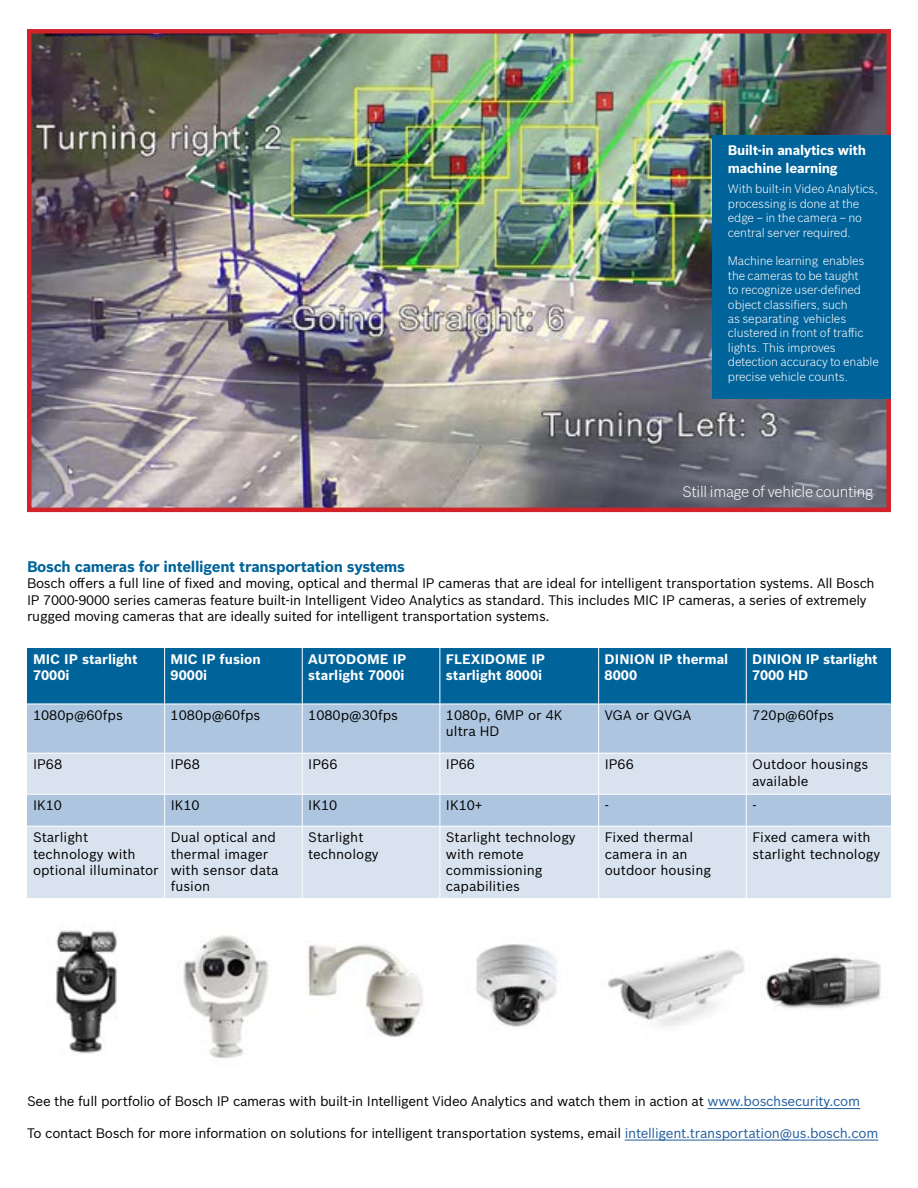
<style>
.page{position:relative;width:918px;height:1188px;background:#fff}
.page>*{position:absolute;margin:0;border:0;box-sizing:border-box;transform-origin:0 0}
.t1{font:700 15px "Bosch Sans";letter-spacing:-.02em;color:#00639a}
.t2{font:300 15px "Bosch Sans";letter-spacing:-.02em;color:#fff}
.t3{font:13.5px/16.5px "Bosch Sans";letter-spacing:-.02em;color:#000}
.t4{font:13.5px/16.2px "Bosch Sans";color:#000}
.t5{font:700 13.5px/16.2px "Bosch Sans";color:#fff}
.t6{font:700 13.5px/17.5px "Bosch Sans";letter-spacing:-.02em;color:#fff}
.t7{font:300 12px/14.4px "Bosch Sans";letter-spacing:-.01em;color:#fff}
.s1{color:#215e9e}
</style>
<div class="page">
<img style="left:32px;top:34px;width:854px;height:473px">
<div style="left:27px;top:29px;width:864px;height:483px;border:4px solid #d2232a"></div>
<div style="left:713px;top:135px;width:178px;height:263px;background:#00639a"></div>
<div style="left:27px;top:648px;width:864px;height:56px;background:#00639a"></div>
<div style="left:27px;top:705px;width:864px;height:48px;background:#adc5de"></div>
<svg style="left:27px;top:754px;width:864px;height:144px;background:#cfdbeb"></svg>
<hr style="left:164px;top:704px;width:1px;height:49px;background:#fff">
<hr style="left:302px;top:704px;width:1px;height:49px;background:#fff">
<hr style="left:440px;top:704px;width:1px;height:49px;background:#fff">
<hr style="left:598px;top:704px;width:1px;height:49px;background:#fff">
<hr style="left:746px;top:704px;width:1px;height:49px;background:#fff">
<hr style="left:164px;top:753px;width:1px;height:41px;background:#fff">
<hr style="left:302px;top:753px;width:1px;height:41px;background:#fff">
<hr style="left:440px;top:753px;width:1px;height:41px;background:#fff">
<hr style="left:598px;top:753px;width:1px;height:41px;background:#fff">
<hr style="left:746px;top:753px;width:1px;height:41px;background:#fff">
<hr style="left:27px;top:794px;width:138px;height:1px;background:#fff">
<hr style="left:165px;top:794px;width:137px;height:1px;background:#fff">
<hr style="left:164px;top:794px;width:1px;height:32px;background:#fff">
<hr style="left:302px;top:794px;width:138px;height:1px;background:#fff">
<hr style="left:302px;top:794px;width:1px;height:32px;background:#fff">
<hr style="left:440px;top:794px;width:159px;height:1px;background:#fff">
<hr style="left:440px;top:794px;width:1px;height:32px;background:#fff">
<hr style="left:599px;top:794px;width:147px;height:1px;background:#fff">
<hr style="left:598px;top:794px;width:1px;height:32px;background:#fff">
<hr style="left:746px;top:794px;width:145px;height:1px;background:#fff">
<hr style="left:746px;top:794px;width:1px;height:32px;background:#fff">
<hr style="left:27px;top:826px;width:138px;height:1px;background:#fff">
<hr style="left:165px;top:826px;width:137px;height:1px;background:#fff">
<hr style="left:164px;top:826px;width:1px;height:72px;background:#fff">
<hr style="left:302px;top:826px;width:138px;height:1px;background:#fff">
<hr style="left:302px;top:826px;width:1px;height:72px;background:#fff">
<hr style="left:440px;top:826px;width:159px;height:1px;background:#fff">
<hr style="left:440px;top:826px;width:1px;height:72px;background:#fff">
<hr style="left:599px;top:826px;width:147px;height:1px;background:#fff">
<hr style="left:598px;top:826px;width:1px;height:72px;background:#fff">
<hr style="left:746px;top:826px;width:145px;height:1px;background:#fff">
<hr style="left:746px;top:826px;width:1px;height:72px;background:#fff">
<hr style="left:164px;top:648px;width:1px;height:56px;background:#fff">
<hr style="left:302px;top:648px;width:1px;height:56px;background:#fff">
<hr style="left:440px;top:648px;width:1px;height:56px;background:#fff">
<hr style="left:598px;top:648px;width:1px;height:56px;background:#fff">
<hr style="left:746px;top:648px;width:1px;height:56px;background:#fff">
<img style="left:761px;top:956px;width:120px;height:53px">
<img style="left:307px;top:944px;width:116px;height:93px">
<img style="left:608px;top:950px;width:136px;height:76px">
<img style="left:56px;top:930px;width:62px;height:124px">
<img style="left:183px;top:935px;width:86px;height:124px">
<img style="left:476px;top:944px;width:82px;height:83px">
<hr style="left:708px;top:1108px;width:152px;height:1px;background:#215e9e">
<hr style="left:625px;top:1140px;width:253px;height:1px;background:#215e9e">
<p class="t6" style="left:728px;top:141px;width:140px">Built-in analytics with machine learning</p>
<p class="t7" style="left:728px;top:181px;width:152px">With built-in Video Analytics, processing is done at the edge – in the camera – no central server required.</p>
<p class="t7" style="left:728px;top:253px;width:153px">Machine learning enables the cameras to be taught<br>to recognize user-defined object classifiers, such<br>as separating vehicles clustered in front of traffic lights. This improves detection accuracy to enable precise vehicle counts.</p>
<p class="t2" style="left:683px;top:481px;width:192px">Still image of vehicle counting</p>
<p class="t1" style="left:27px;top:555px;width:380px">Bosch cameras for intelligent transportation systems</p>
<p class="t3" style="left:27px;top:574px;width:849px">Bosch offers a full line of fixed and moving, optical and thermal IP cameras that are ideal for intelligent transportation systems. All Bosch<br>IP 7000-9000 series cameras feature built-in Intelligent Video Analytics as standard. This includes MIC IP cameras, a series of extremely rugged moving cameras that are ideally suited for intelligent transportation systems.</p>
<p class="t5" style="left:33px;top:650px;width:106px">MIC IP starlight<br>7000i</p>
<p class="t5" style="left:171px;top:650px;width:92px">MIC IP fusion<br>9000i</p>
<p class="t5" style="left:308px;top:650px;width:100px">AUTODOME IP starlight 7000i</p>
<p class="t5" style="left:446px;top:650px;width:101px">FLEXIDOME IP starlight 8000i</p>
<p class="t5" style="left:605px;top:650px;width:125px">DINION IP thermal<br>8000</p>
<p class="t5" style="left:752px;top:650px;width:127px">DINION IP starlight<br>7000 HD</p>
<p class="t4" style="left:33px;top:706px;width:91px">1080p@60fps</p>
<p class="t4" style="left:171px;top:706px;width:91px">1080p@60fps</p>
<p class="t4" style="left:308px;top:706px;width:91px">1080p@30fps</p>
<p class="t4" style="left:446px;top:706px;width:118px">1080p, 6MP or 4K ultra HD</p>
<p class="t4" style="left:605px;top:706px;width:88px">VGA or QVGA</p>
<p class="t4" style="left:752px;top:706px;width:83px">720p@60fps</p>
<p class="t3" style="left:33px;top:755px;width:31px">IP68</p>
<p class="t3" style="left:171px;top:755px;width:31px">IP68</p>
<p class="t3" style="left:308px;top:755px;width:31px">IP66</p>
<p class="t3" style="left:446px;top:755px;width:31px">IP66</p>
<p class="t3" style="left:605px;top:755px;width:31px">IP66</p>
<p class="t4" style="left:752px;top:755px;width:117px">Outdoor housings available</p>
<p class="t3" style="left:33px;top:796px;width:30px">IK10</p>
<p class="t3" style="left:171px;top:796px;width:30px">IK10</p>
<p class="t3" style="left:308px;top:796px;width:30px">IK10</p>
<p class="t3" style="left:446px;top:796px;width:38px">IK10+</p>
<p class="t3" style="left:605px;top:796px;width:6px">-</p>
<p class="t3" style="left:752px;top:796px;width:6px">-</p>
<p class="t4" style="left:33px;top:828px;width:127px">Starlight technology with optional illuminator</p>
<p class="t4" style="left:171px;top:828px;width:109px">Dual optical and thermal imager with sensor data fusion</p>
<p class="t4" style="left:308px;top:828px;width:72px">Starlight technology</p>
<p class="t4" style="left:446px;top:828px;width:131px">Starlight technology with remote commissioning capabilities</p>
<p class="t4" style="left:605px;top:828px;width:108px">Fixed thermal camera in an outdoor housing</p>
<p class="t4" style="left:752px;top:828px;width:129px">Fixed camera with starlight technology</p>
<p class="t3" style="left:27px;top:1092px;width:835px">See the full portfolio of Bosch IP cameras with built-in Intelligent Video Analytics and watch them in action at <span class="s1">www.boschsecurity.com</span></p>
<p class="t3" style="left:27px;top:1124px;width:853px">To contact Bosch for more information on solutions for intelligent transportation systems, email <span class="s1">intelligent.transportation@us.bosch.com</span></p>
</div>
